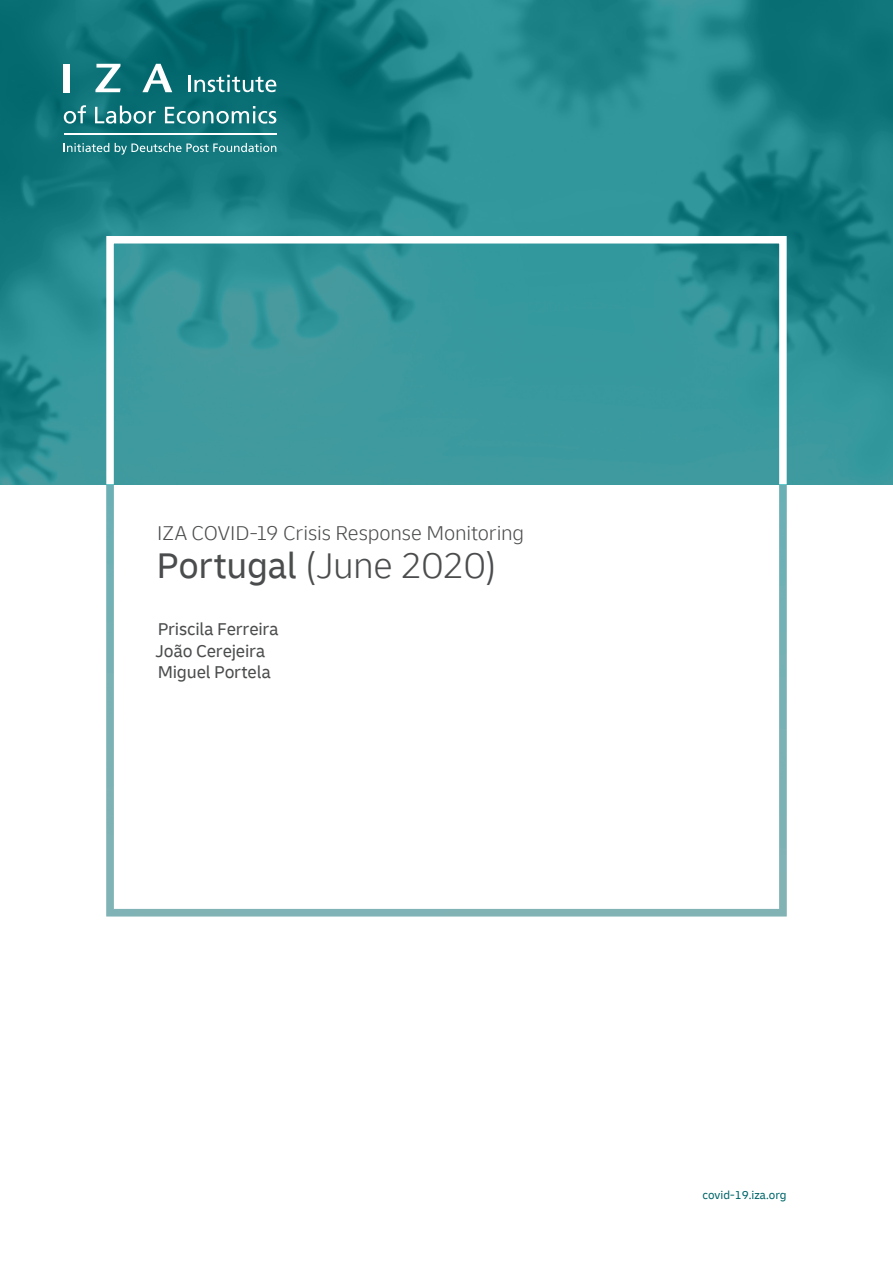
<style>
.page{position:relative;width:893px;height:1263px;background:#fff}
.page>*{position:absolute;margin:0;border:0;box-sizing:border-box;transform-origin:0 0}
.t1{font:300 37.5px "Delivery";letter-spacing:-.025em;color:#4b4c4d}
.t2{font:300 21px "Delivery";letter-spacing:-.005em;color:#4b4c4d}
.t3{font:18px/21.6px "Delivery";letter-spacing:-.01em;color:#4b4c4d}
.t4{font:12px "Delivery";color:#00666b}
.s1{font-weight:400}
</style>
<div class="page">
<img style="left:0;top:0;width:893px;height:484px">
<div style="left:106px;top:236px;width:681px;height:252px;border:8px solid #fff"></div>
<img style="left:106px;top:484px;width:681px;height:432px">
<div style="left:64px;top:64px;width:6px;height:28px;background:#fff"></div>
<svg style="left:95px;top:64px;width:26px;height:28px"></svg>
<svg style="left:142px;top:64px;width:30px;height:28px"></svg>
<hr style="left:64px;top:134px;width:212px;height:1px;background:#fff">
<svg style="left:64px;top:105px;width:22px;height:19px"></svg>
<svg style="left:95px;top:106px;width:61px;height:18px"></svg>
<svg style="left:165px;top:106px;width:111px;height:18px"></svg>
<svg style="left:188px;top:75px;width:88px;height:17px"></svg>
<svg style="left:64px;top:143px;width:45px;height:9px"></svg>
<svg style="left:115px;top:143px;width:161px;height:12px"></svg>
<p class="t2" style="left:157px;top:521px;width:368px">IZA COVID-19 Crisis Response Monitoring</p>
<h1 class="t1" style="left:157px;top:543px;width:342px"><span class="s1">Portugal</span> (June 2020)</h1>
<p class="t3" style="left:156px;top:618px;width:125px">Priscila Ferreira<br>João Cerejeira<br>Miguel Portela</p>
<p class="t4" style="left:703px;top:1188px;width:86px">covid-19.iza.org</p>
</div>
